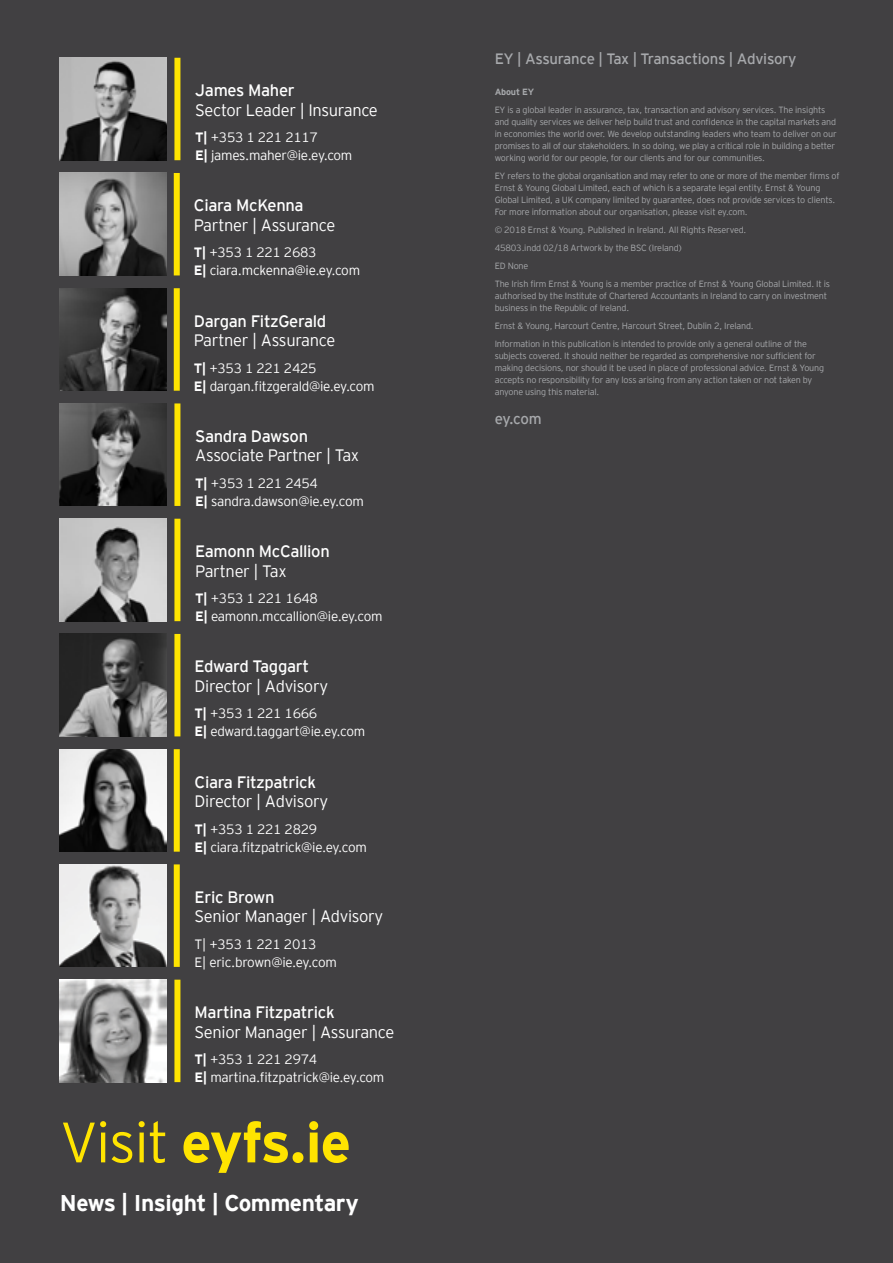
<style>
.page{position:relative;width:893px;height:1263px;background:#414042}
.page>*{position:absolute;margin:0;border:0;box-sizing:border-box;transform-origin:0 0}
.Heading1{font:700 56.85px "EY Interstate";letter-spacing:-.03em;color:#ffe400}
.Heading1-2{font:700 22.65px "EY Interstate";letter-spacing:-.02em;color:#fff}
.Contact_Name{font:300 16.5px/19.5px "EY Interstate";letter-spacing:-.02em;color:#fff}
.Contact_Name-2{font:16.5px/19.5px "EY Interstate";letter-spacing:-.02em;color:#fff}
.Legal_name__Cover{font:15px "EY Interstate";letter-spacing:-.02em;color:#a7a9ac}
.Website__Cover{font:15px "EY Interstate";color:#a7a9ac}
.Contact_Details{font:300 13.5px/18px "EY Interstate";letter-spacing:-.02em;color:#fff}
.Legal_copy__Cover{font:300 9px/12px "EY Interstate";letter-spacing:-.02em;color:#a7a9ac}
.Legal_copy__Cover-2{font:700 9px "EY Interstate";letter-spacing:-.02em;color:#a7a9ac}
.s1{font-weight:400}
.s2{font-weight:700}
.s3{font-weight:300}
</style>
<div class="page">
<img style="left:60px;top:58px;width:107px;height:102px">
<div style="left:174px;top:58px;width:6px;height:102px;background:#ffe400"></div>
<img style="left:60px;top:749px;width:107px;height:103px">
<div style="left:174px;top:749px;width:6px;height:103px;background:#ffe400"></div>
<img style="left:60px;top:634px;width:107px;height:102px">
<div style="left:174px;top:634px;width:6px;height:102px;background:#ffe400"></div>
<img style="left:60px;top:288px;width:107px;height:103px">
<div style="left:174px;top:288px;width:6px;height:103px;background:#ffe400"></div>
<img style="left:60px;top:980px;width:107px;height:102px">
<div style="left:174px;top:980px;width:6px;height:102px;background:#ffe400"></div>
<img style="left:60px;top:403px;width:107px;height:103px">
<div style="left:174px;top:403px;width:6px;height:103px;background:#ffe400"></div>
<img style="left:60px;top:519px;width:107px;height:102px">
<div style="left:174px;top:519px;width:6px;height:102px;background:#ffe400"></div>
<img style="left:60px;top:173px;width:107px;height:102px">
<div style="left:174px;top:173px;width:6px;height:102px;background:#ffe400"></div>
<img style="left:60px;top:864px;width:107px;height:103px">
<div style="left:174px;top:864px;width:6px;height:103px;background:#ffe400"></div>
<p class="Contact_Name" style="left:195px;top:80px;width:184px"><span class="s1">James Maher<br></span>Sector Leader | Insurance</p>
<p class="Contact_Details" style="left:195px;top:128px;width:159px"><span class="s2">T|</span> +353 1 221 2117<br><span class="s2">E|</span> james.maher@ie.ey.com</p>
<p class="Contact_Name" style="left:194px;top:195px;width:143px"><span class="s1">Ciara McKenna<br></span>Partner | Assurance</p>
<p class="Contact_Details" style="left:194px;top:243px;width:168px"><span class="s2">T|</span> +353 1 221 2683<br><span class="s2">E|</span> ciara.mckenna@ie.ey.com</p>
<p class="Contact_Name" style="left:194px;top:310px;width:143px"><span class="s1">Dargan FitzGerald<br></span>Partner | Assurance</p>
<p class="Contact_Details" style="left:194px;top:358px;width:182px"><span class="s2">T|</span> +353 1 221 2425<br><span class="s2">E|</span> dargan.fitzgerald@ie.ey.com</p>
<p class="Contact_Name" style="left:195px;top:425px;width:165px"><span class="s1">Sandra Dawson<br></span>Associate Partner | Tax</p>
<p class="Contact_Details" style="left:195px;top:473px;width:170px"><span class="s2">T|</span> +353 1 221 2454<br><span class="s2">E|</span> sandra.dawson@ie.ey.com</p>
<p class="Contact_Name-2" style="left:195px;top:541px;width:136px">Eamonn McCallion<br><span class="s3">Partner | Tax</span></p>
<p class="Contact_Details" style="left:195px;top:589px;width:189px"><span class="s2">T|</span> +353 1 221 1648<br><span class="s2">E|</span> eamonn.mccallion@ie.ey.com</p>
<p class="Contact_Name" style="left:195px;top:656px;width:135px"><span class="s1">Edward Taggart<br></span>Director | Advisory</p>
<p class="Contact_Details" style="left:195px;top:704px;width:172px"><span class="s2">T|</span> +353 1 221 1666<br><span class="s2">E|</span> edward.taggart@ie.ey.com</p>
<p class="Contact_Name" style="left:195px;top:771px;width:135px"><span class="s1">Ciara Fitzpatrick<br></span>Director | Advisory</p>
<p class="Contact_Details" style="left:195px;top:819px;width:174px"><span class="s2">T|</span> +353 1 221 2829<br><span class="s2">E|</span> ciara.fitzpatrick@ie.ey.com</p>
<p class="Contact_Name" style="left:195px;top:886px;width:190px"><span class="s1">Eric Brown<br></span>Senior Manager | Advisory</p>
<p class="Contact_Details" style="left:195px;top:934px;width:144px">T| +353 1 221 2013<br>E| eric.brown@ie.ey.com</p>
<p class="Contact_Name" style="left:195px;top:1001px;width:201px"><span class="s1">Martina Fitzpatrick<br></span>Senior Manager | Assurance</p>
<p class="Contact_Details" style="left:195px;top:1049px;width:191px"><span class="s2">T|</span> +353 1 221 2974<br><span class="s2">E|</span> martina.fitzpatrick@ie.ey.com</p>
<p class="Heading1" style="left:60px;top:1101px;width:293px"><span class="s3">Visit</span> eyfs.ie</p>
<p class="Heading1-2" style="left:60px;top:1187px;width:300px">News | Insight | Commentary</p>
<p class="Legal_name__Cover" style="left:495px;top:48px;width:303px">EY | Assurance | Tax | Transactions | Advisory</p>
<p class="Legal_copy__Cover-2" style="left:495px;top:86px;width:41px">About EY</p>
<p class="Legal_copy__Cover" style="left:495px;top:104px;width:344px">EY is a global leader in assurance, tax, transaction and advisory services. The insights and quality services we deliver help build trust and confidence in the capital markets and in economies the world over. We develop outstanding leaders who team to deliver on our promises to all of our stakeholders. In so doing, we play a critical role in building a better working world for our people, for our clients and for our communities.</p>
<p class="Legal_copy__Cover" style="left:495px;top:170px;width:346px">EY refers to the global organisation and may refer to one or more of the member firms of Ernst &amp; Young Global Limited, each of which is a separate legal entity. Ernst &amp; Young Global Limited, a UK company limited by guarantee, does not provide services to clients.<br>For more information about our organisation, please visit ey.com.</p>
<p class="Legal_copy__Cover" style="left:495px;top:224px;width:253px">© 2018 Ernst &amp; Young. Published in Ireland. All Rights Reserved.</p>
<p class="Legal_copy__Cover" style="left:495px;top:242px;width:188px">45803.indd 02/18 Artwork by the BSC (Ireland)</p>
<p class="Legal_copy__Cover" style="left:495px;top:260px;width:35px">ED None</p>
<p class="Legal_copy__Cover" style="left:495px;top:278px;width:337px">The Irish firm Ernst &amp; Young is a member practice of Ernst &amp; Young Global Limited. It is authorised by the Institute of Chartered Accountants in Ireland to carry on investment business in the Republic of Ireland.</p>
<p class="Legal_copy__Cover" style="left:495px;top:320px;width:260px">Ernst &amp; Young, Harcourt Centre, Harcourt Street, Dublin 2, Ireland.</p>
<p class="Legal_copy__Cover" style="left:495px;top:338px;width:331px">Information in this publication is intended to provide only a general outline of the subjects covered. It should neither be regarded as comprehensive nor sufficient for making decisions, nor should it be used in place of professional advice. Ernst &amp; Young accepts no responsibility for any loss arising from any action taken or not taken by anyone using this material.</p>
<p class="Website__Cover" style="left:495px;top:408px;width:48px">ey.com</p>
</div>
